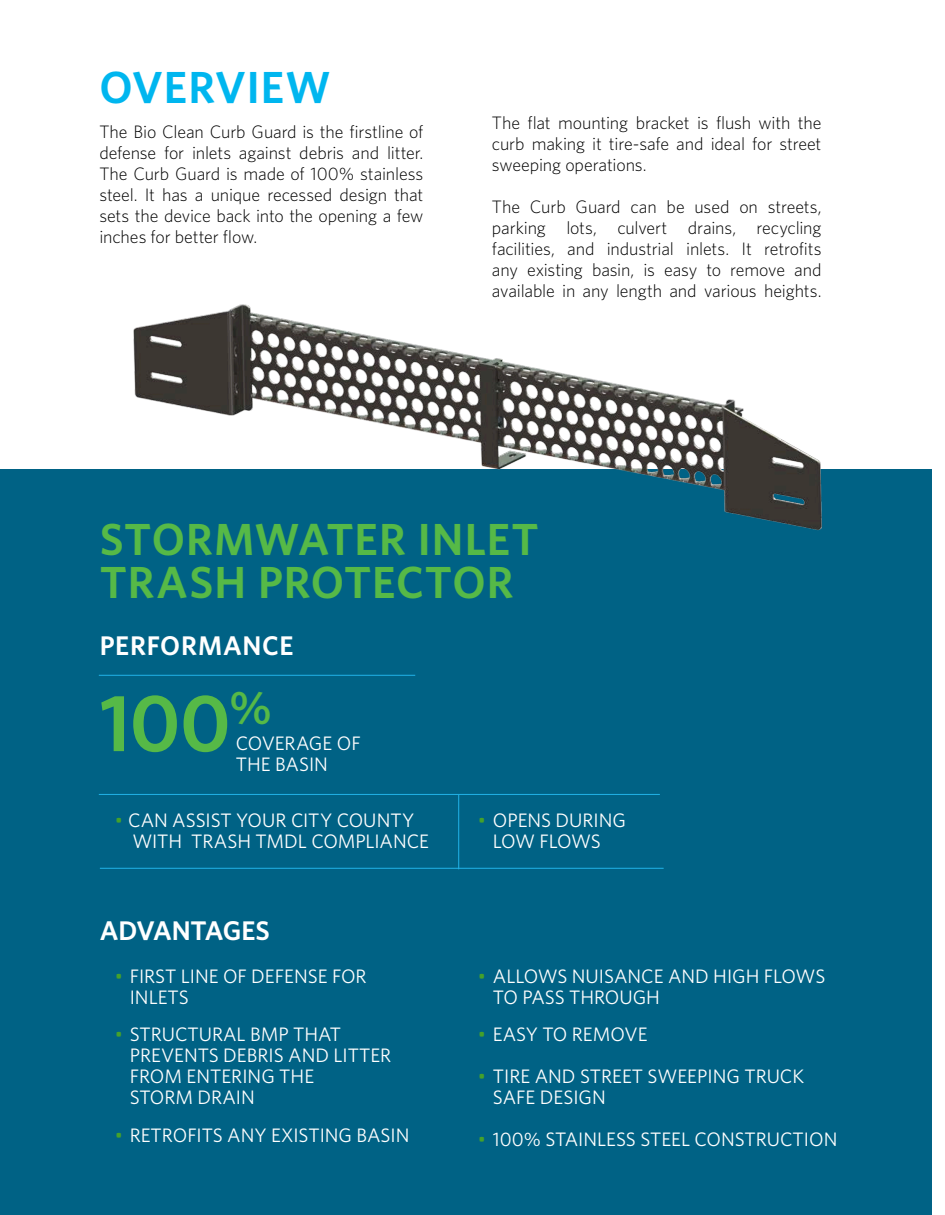
<style>
.page{position:relative;width:945px;height:1215px;background:#fff}
.page>*{position:absolute;margin:0;border:0;box-sizing:border-box;transform-origin:0 0}
.t1{font:600 81px "Whitney";color:#56b947}
.t2{font:600 45px "Whitney";letter-spacing:.02em;color:#56b947}
.t3{font:600 45px "Whitney";letter-spacing:.02em;color:#00b6ef}
.t4{font:600 27px "Whitney";letter-spacing:.01em;color:#fff}
.t5{font:19.5px/21px "Whitney";color:#fff}
.t6{font:19.5px "Whitney";letter-spacing:-.03em;color:#fff}
.t7{font:300 18px/21px "Whitney";letter-spacing:-.01em;color:#000;text-align:justify}
.s1{color:#45a12b}
</style>
<div class="page">
<div style="left:0;top:469px;width:932px;height:746px;background:#006285"></div>
<img style="left:133px;top:304px;width:689px;height:227px">
<hr style="left:99px;top:675px;width:316px;height:1px;background:#22b3e8">
<hr style="left:99px;top:794px;width:561px;height:1px;background:#22b3e8">
<hr style="left:458px;top:795px;width:1px;height:74px;background:#22b3e8">
<hr style="left:100px;top:868px;width:564px;height:1px;background:#22b3e8">
<p class="t3" style="left:99px;top:58px;width:233px">OVERVIEW</p>
<p class="t7" style="left:99px;top:121px;width:326px">The Bio Clean Curb Guard is the firstline of defense for inlets against debris and litter.<br>The Curb Guard is made of 100% stainless steel. It has a unique recessed design that sets the device back into the opening a few inches for better flow.</p>
<p class="t7" style="left:492px;top:112px;width:331px">The flat mounting bracket is flush with the</p>
<p class="t7" style="left:492px;top:133px;width:331px">curb making it tire-safe and ideal for street</p>
<p class="t7" style="left:492px;top:154px;width:156px">sweeping operations.</p>
<p class="t7" style="left:492px;top:196px;width:331px">The Curb Guard can be used on streets,</p>
<p class="t7" style="left:492px;top:217px;width:331px">parking lots, culvert drains, recycling</p>
<p class="t7" style="left:492px;top:238px;width:331px">facilities, and industrial inlets. It retrofits any existing basin, is easy to remove and available in any length and various heights.</p>
<p class="t2" style="left:100px;top:509px;width:441px">STORMWATER INLET</p>
<p class="t2" style="left:100px;top:553px;width:415px">TRASH PROTECTOR</p>
<p class="t4" style="left:100px;top:628px;width:195px">PERFORMANCE</p>
<p class="t1" style="left:100px;top:669px;width:174px">100<sup>%</sup></p>
<p class="t5" style="left:236px;top:733px;width:126px">COVERAGE OF</p>
<p class="t5" style="left:236px;top:754px;width:94px">THE BASIN</p>
<p class="t5" style="left:132px;top:810px;width:298px;text-indent:-18px"><span class="s1">•</span> CAN ASSIST YOUR CITY COUNTY<br>WITH TRASH TMDL COMPLIANCE</p>
<p class="t4" style="left:100px;top:912px;width:172px">ADVANTAGES</p>
<p class="t5" style="left:115px;top:965px;width:253px"><span class="s1">•</span> FIRST LINE OF DEFENSE FOR</p>
<p class="t5" style="left:130px;top:986px;width:60px">INLETS</p>
<p class="t5" style="left:115px;top:1024px;width:228px"><span class="s1">•</span> STRUCTURAL BMP THAT</p>
<p class="t5" style="left:130px;top:1045px;width:263px">PREVENTS DEBRIS AND LITTER</p>
<p class="t5" style="left:130px;top:1066px;width:186px">FROM ENTERING THE<br>STORM DRAIN</p>
<p class="t5" style="left:115px;top:1124px;width:296px"><span class="s1">•</span> RETROFITS ANY EXISTING BASIN</p>
<p class="t5" style="left:478px;top:810px;width:150px"><span class="s1">•</span> OPENS DURING</p>
<p class="t6" style="left:493px;top:829px;width:110px">LOW FLOWS</p>
<p class="t5" style="left:493px;top:965px;width:334px;text-indent:-15px"><span class="s1">•</span> ALLOWS NUISANCE AND HIGH FLOWS<br>TO PASS THROUGH</p>
<p class="t5" style="left:478px;top:1024px;width:171px"><span class="s1">•</span> EASY TO REMOVE</p>
<p class="t5" style="left:493px;top:1066px;width:313px;text-indent:-15px"><span class="s1">•</span> TIRE AND STREET SWEEPING TRUCK<br>SAFE DESIGN</p>
<p class="t5" style="left:478px;top:1129px;width:361px"><span class="s1">•</span> 100% STAINLESS STEEL CONSTRUCTION</p>
</div>
